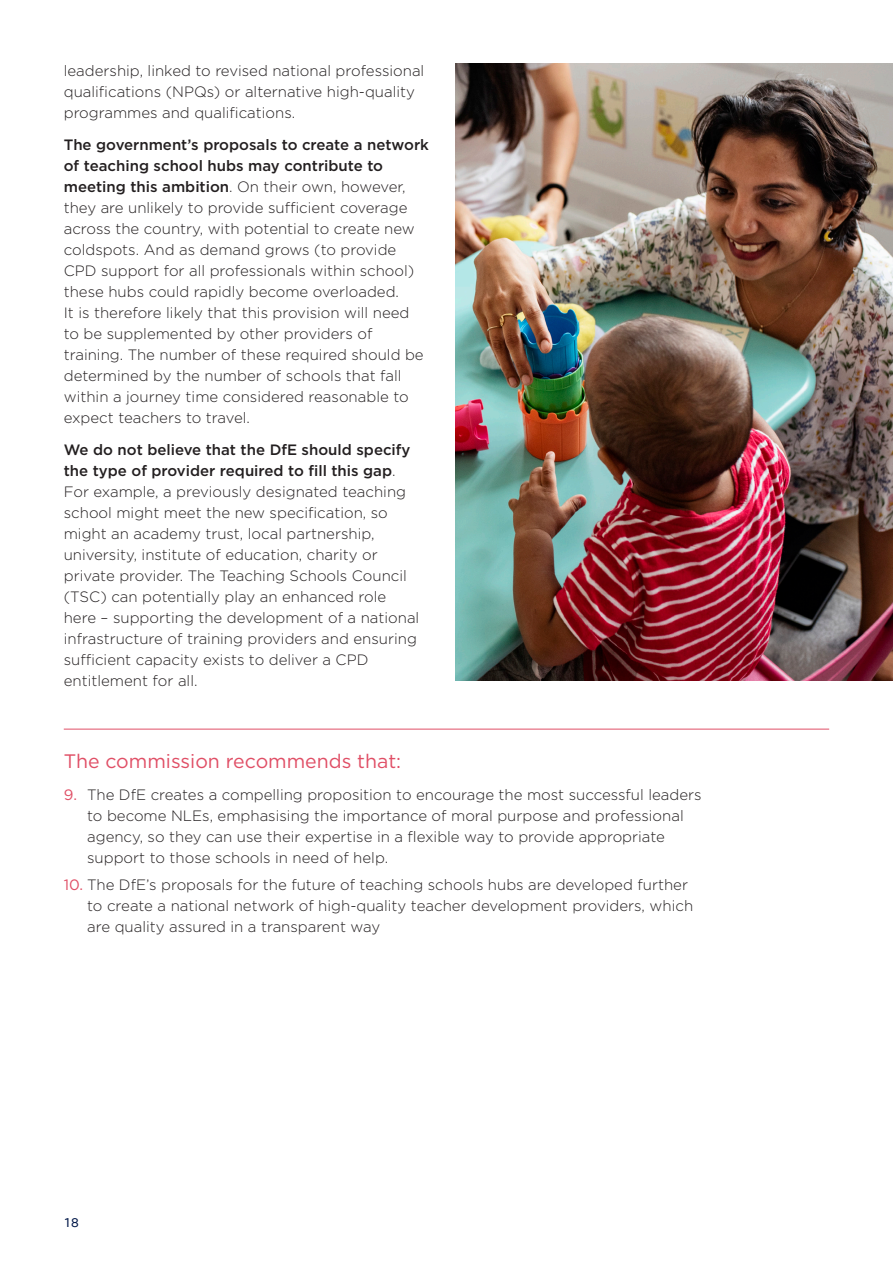
<style>
.page{position:relative;width:893px;height:1263px;background:#fff}
.page>*{position:absolute;margin:0;border:0;box-sizing:border-box;transform-origin:0 0}
.t1{font:22.5px "Gotham";color:#001748}
.Commission_rec_headi{font:19.5px "Gotham";color:#e04f66}
.Body_10_14_space_aft{font:300 15px/21px "Gotham";color:#231f20}
.s1{font-weight:500}
.s2{font-weight:400;color:#e04f66}
</style>
<div class="page">
<img style="left:455px;top:64px;width:438px;height:616px">
<hr style="left:64px;top:729px;width:765px;height:1px;background:#e04f66">
<p class="Body_10_14_space_aft" style="left:64px;top:60px;width:362px">leadership, linked to revised national professional qualifications (NPQs) or alternative high-quality programmes and qualifications.</p>
<p class="Body_10_14_space_aft" style="left:64px;top:134px;width:367px"><span class="s1">The government’s proposals to create a network of teaching school hubs may contribute to meeting this ambition</span>. On their own, however, they are unlikely to provide sufficient coverage across the country, with potential to create new coldspots. And as demand grows (to provide CPD support for all professionals within school) these hubs could rapidly become overloaded.<br>It is therefore likely that this provision will need<br>to be supplemented by other providers of training. The number of these required should be determined by the number of schools that fall within a journey time considered reasonable to expect teachers to travel.</p>
<p class="Body_10_14_space_aft" style="left:64px;top:439px;width:357px"><span class="s1">We do not believe that the DfE should specify the type of provider required to fill this gap</span>.<br>For example, a previously designated teaching school might meet the new specification, so might an academy trust, local partnership, university, institute of education, charity or private provider. The Teaching Schools Council (TSC) can potentially play an enhanced role here – supporting the development of a national infrastructure of training providers and ensuring sufficient capacity exists to deliver a CPD entitlement for all.</p>
<p class="Commission_rec_headi" style="left:64px;top:748px;width:339px">The commission recommends that:</p>
<p class="Body_10_14_space_aft" style="left:87px;top:784px;width:616px;text-indent:-23px"><span class="s2">9.</span> The DfE creates a compelling proposition to encourage the most successful leaders to become NLEs, emphasising the importance of moral purpose and professional agency, so they can use their expertise in a flexible way to provide appropriate support to those schools in need of help.</p>
<p class="Body_10_14_space_aft" style="left:87px;top:873px;width:607px;text-indent:-23px"><span class="s2">10.</span> The DfE’s proposals for the future of teaching schools hubs are developed further to create a national network of high-quality teacher development providers, which are quality assured in a transparent way</p>
<h1 class="t1" style="left:64px;top:1204px;width:17px">18</h1>
</div>
